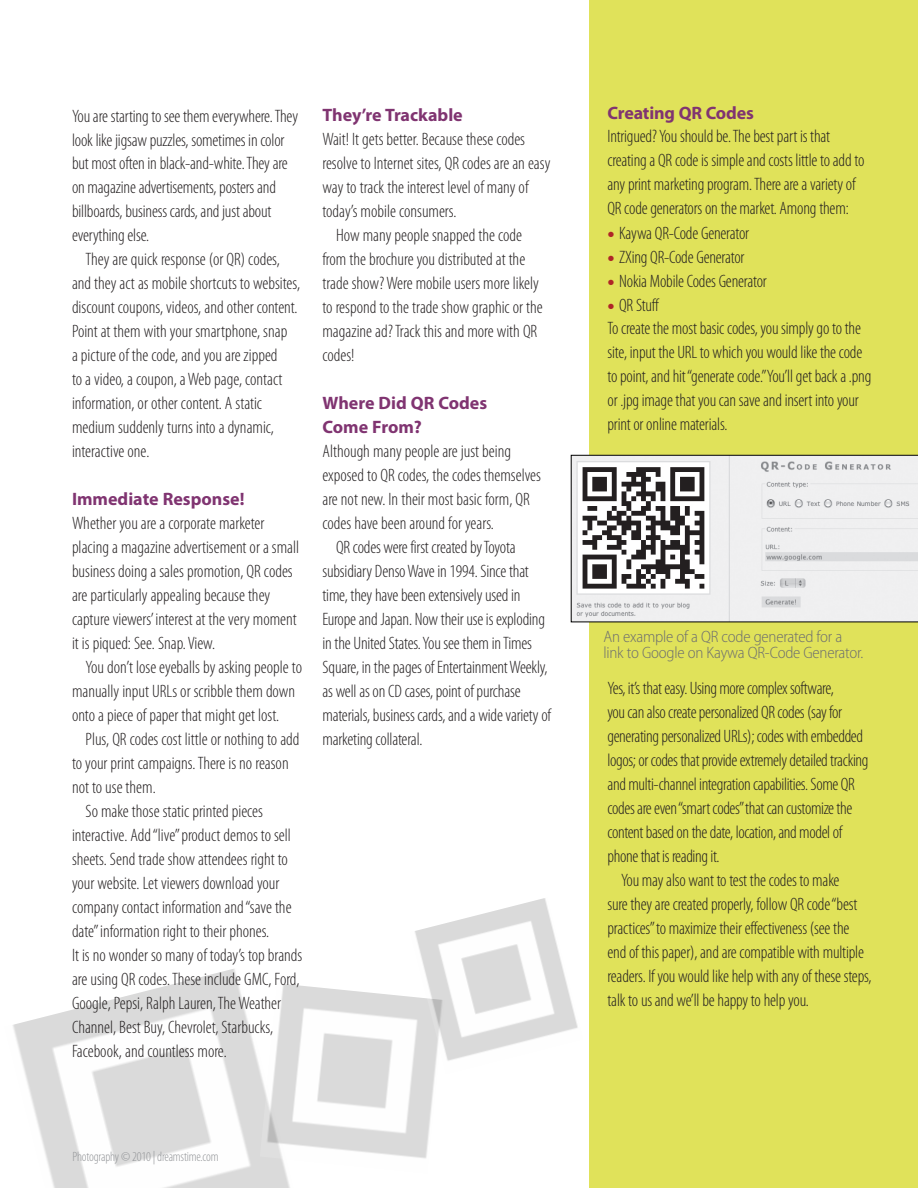
<style>
.page{position:relative;width:918px;height:1188px;background:#fff}
.page>*{position:absolute;margin:0;border:0;box-sizing:border-box;transform-origin:0 0}
.t1{font:300 condensed 18px/24px "Myriad Pro";letter-spacing:-.01em;color:#231f20}
.t2{font:700 18px/24px "Myriad Pro";color:#803471}
.Frutiger_body{font:300 semi-condensed 16.5px/16.5px "Myriad Pro";letter-spacing:-.015em;color:#6c6d70}
.Frutiger_body-2{font:300 condensed 13.5px "Myriad Pro";letter-spacing:-.015em;color:#939598}
.s1{font-size:30px;color:#af2627}
</style>
<div class="page">
<div style="left:590px;top:0;width:328px;height:1188px;background:#e0e25a"></div>
<svg style="left:571px;top:455px;width:347px;height:167px;background:#d1d1d2"></svg>
<img style="left:13px;top:969px;width:277px;height:219px">
<img style="left:260px;top:983px;width:175px;height:190px">
<img style="left:410px;top:898px;width:168px;height:176px">
<p class="t1" style="left:72px;top:104px;width:228px">You are starting to see them everywhere. They look like jigsaw puzzles, sometimes in color but most often in black-and-white. They are on magazine advertisements, posters and billboards, business cards, and just about everything else.</p>
<p class="t1" style="left:72px;top:248px;width:230px;text-indent:14px">They are quick response (or QR) codes, and they act as mobile shortcuts to websites, discount coupons, videos, and other content.<br>Point at them with your smartphone, snap<br>a picture of the code, and you are zipped<br>to a video, a coupon, a Web page, contact information, or other content. A static medium suddenly turns into a dynamic, interactive one.</p>
<p class="t2" style="left:72px;top:487px;width:174px">Immediate Response!</p>
<p class="t1" style="left:72px;top:512px;width:229px">Whether you are a corporate marketer placing a magazine advertisement or a small business doing a sales promotion, QR codes are particularly appealing because they capture viewers’ interest at the very moment it is piqued: See. Snap. View.</p>
<p class="t1" style="left:72px;top:656px;width:232px;text-indent:14px">You don’t lose eyeballs by asking people to manually input URLs or scribble them down onto a piece of paper that might get lost.</p>
<p class="t1" style="left:72px;top:728px;width:229px;text-indent:14px">Plus, QR codes cost little or nothing to add to your print campaigns. There is no reason not to use them.</p>
<p class="t1" style="left:72px;top:800px;width:221px;text-indent:14px">So make those static printed pieces interactive. Add “live” product demos to sell sheets. Send trade show attendees right to your website. Let viewers download your company contact information and “save the date” information right to their phones.</p>
<p class="t1" style="left:72px;top:944px;width:232px">It is no wonder so many of today’s top brands are using QR codes. These include GMC, Ford, Google, Pepsi, Ralph Lauren, The Weather Channel, Best Buy, Chevrolet, Starbucks, Facebook, and countless more.</p>
<p class="t2" style="left:323px;top:103px;width:142px">They’re Trackable</p>
<p class="t1" style="left:323px;top:128px;width:229px">Wait! It gets better. Because these codes resolve to Internet sites, QR codes are an easy way to track the interest level of many of today’s mobile consumers.</p>
<p class="t1" style="left:323px;top:224px;width:222px;text-indent:14px">How many people snapped the code from the brochure you distributed at the trade show? Were mobile users more likely to respond to the trade show graphic or the magazine ad? Track this and more with QR codes!</p>
<p class="t2" style="left:323px;top:391px;width:166px">Where Did QR Codes<br>Come From?</p>
<p class="t1" style="left:323px;top:440px;width:220px">Although many people are just being exposed to QR codes, the codes themselves are not new. In their most basic form, QR codes have been around for years.</p>
<p class="t1" style="left:323px;top:536px;width:230px;text-indent:14px">QR codes were first created by Toyota subsidiary Denso Wave in 1994. Since that time, they have been extensively used in Europe and Japan. Now their use is exploding in the United States. You see them in Times Square, in the pages of Entertainment Weekly, as well as on CD cases, point of purchase materials, business cards, and a wide variety of marketing collateral.</p>
<p class="Frutiger_body-2" style="left:72px;top:1149px;width:148px">Photography © 2010 | dreamstime.com</p>
<p class="t2" style="left:608px;top:100px;width:148px">Creating QR Codes</p>
<p class="t1" style="left:608px;top:125px;width:258px">Intrigued? You should be. The best part is that creating a QR code is simple and costs little to add to any print marketing program. There are a variety of QR code generators on the market. Among them:</p>
<p class="t1" style="left:608px;top:221px;width:143px"><span class="s1">•</span> Kaywa QR-Code Generator</p>
<p class="t1" style="left:608px;top:245px;width:139px"><span class="s1">•</span> ZXing QR-Code Generator</p>
<p class="t1" style="left:608px;top:269px;width:161px"><span class="s1">•</span> Nokia Mobile Codes Generator</p>
<p class="t1" style="left:608px;top:293px;width:53px"><span class="s1">•</span> QR Stuff</p>
<p class="t1" style="left:608px;top:317px;width:265px">To create the most basic codes, you simply go to the site, input the URL to which you would like the code to point, and hit “generate code.” You’ll get back a .png or .jpg image that you can save and insert into your print or online materials.</p>
<p class="Frutiger_body" style="left:603px;top:628px;width:261px">An example of a QR code generated for a link to Google on Kaywa QR-Code Generator.</p>
<p class="t1" style="left:608px;top:677px;width:263px">Yes, it’s that easy. Using more complex software,<br>you can also create personalized QR codes (say for generating personalized URLs); codes with embedded logos; or codes that provide extremely detailed tracking and multi-channel integration capabilities. Some QR codes are even “smart codes”that can customize the content based on the date, location, and model of phone that is reading it.</p>
<p class="t1" style="left:608px;top:869px;width:266px;text-indent:14px">You may also want to test the codes to make<br>sure they are created properly, follow QR code “best practices” to maximize their effectiveness (see the end of this paper), and are compatible with multiple readers. If you would like help with any of these steps, talk to us and we’ll be happy to help you.</p>
</div>
